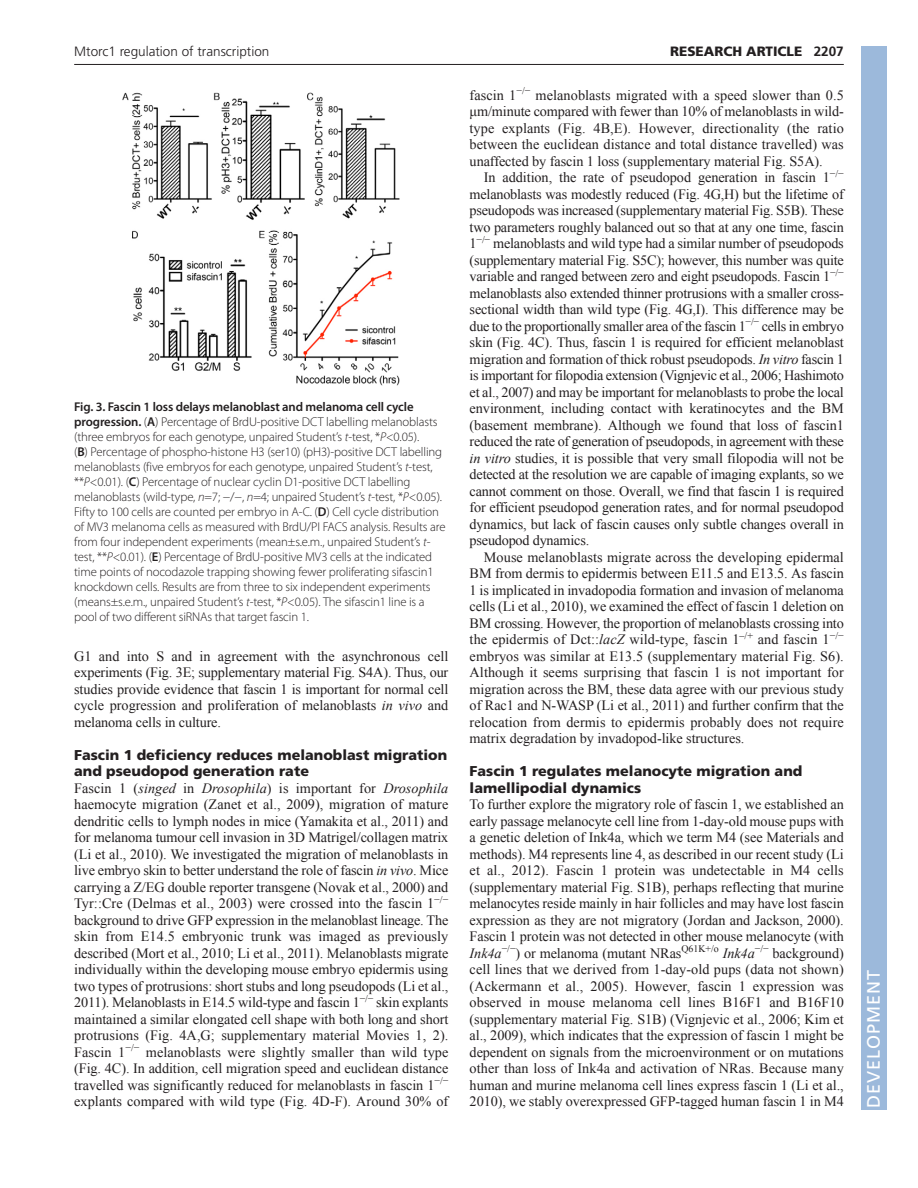
<style>
.page{position:relative;width:918px;height:1188px;background:#fff}
.page>*{position:absolute;margin:0;border:0;box-sizing:border-box;transform-origin:0 0}
.t1{font:18px "Frutiger LT Std";letter-spacing:.055em;color:#fff}
.t2{font:14.25px/16.5px "Times New Roman";letter-spacing:-.005em;color:#231f20;text-align:justify}
.t3{font:900 14.25px/16.5px "Frutiger LT Std";color:#231f20}
.t4{font:300 13.5px "Frutiger";color:#231f20}
.t5{font:900 13.5px "Frutiger LT Std";color:#231f20}
.t6{font:300 12.75px/15px "Myriad Pro";letter-spacing:-.01em;color:#231f20}
.s1{font-weight:700}
.s2{font-weight:600}
.s3{font-style:italic}
</style>
<div class="page">
<hr style="left:74px;top:64px;width:770px;height:1px;background:#231f20">
<img style="left:122px;top:92px;width:278px;height:294px">
<div style="left:861px;top:46px;width:25px;height:1064px;background:#9cb9db"></div>
<p class="t4" style="left:74px;top:46px;width:197px">Mtorc1 regulation of transcription</p>
<p class="t5" style="left:670px;top:46px;width:175px">RESEARCH ARTICLE <span class="s1">2207</span></p>
<p class="t6" style="left:74px;top:400px;width:373px"><span class="s2">Fig. 3. Fascin 1 loss delays melanoblast and melanoma cell cycle progression.</span> (<span class="s2">A</span>) Percentage of BrdU-positive DCT labelling melanoblasts (three embryos for each genotype, unpaired Student’s <span class="s3">t</span>-test, *<span class="s3">P</span>&lt;0.05).<br>(<span class="s2">B</span>) Percentage of phospho-histone H3 (ser10) (pH3)-positive DCT labelling melanoblasts (five embryos for each genotype, unpaired Student’s <span class="s3">t</span>-test, **<span class="s3">P</span>&lt;0.01). (<span class="s2">C</span>) Percentage of nuclear cyclin D1-positive DCT labelling melanoblasts (wild-type, <span class="s3">n</span>=7; −/−, <span class="s3">n</span>=4; unpaired Student’s <span class="s3">t</span>-test, *<span class="s3">P</span>&lt;0.05).<br>Fifty to 100 cells are counted per embryo in A-C. (<span class="s2">D</span>) Cell cycle distribution of MV3 melanoma cells as measured with BrdU/PI FACS analysis. Results are from four independent experiments (mean±s.e.m., unpaired Student’s <span class="s3">t&shy;</span>test, **<span class="s3">P</span>&lt;0.01). (<span class="s2">E</span>) Percentage of BrdU-positive MV3 cells at the indicated time points of nocodazole trapping showing fewer proliferating sifascin1 knockdown cells. Results are from three to six independent experiments (means±s.e.m., unpaired Student’s <span class="s3">t</span>-test, *<span class="s3">P</span>&lt;0.05). The sifascin1 line is a pool of two different siRNAs that target fascin 1.</p>
<p class="t2" style="left:74px;top:648px;width:376px">G1 and into S and in agreement with the asynchronous cell experiments (Fig. 3E; supplementary material Fig. S4A). Thus, our studies provide evidence that fascin 1 is important for normal cell cycle progression and proliferation of melanoblasts <span class="s3">in vivo</span> and melanoma cells in culture.</p>
<p class="t3" style="left:74px;top:748px;width:375px">Fascin 1 deficiency reduces melanoblast migration and pseudopod generation rate</p>
<p class="t2" style="left:74px;top:780px;width:376px">Fascin 1 (<span class="s3">singed</span> in <span class="s3">Drosophila</span>) is important for <span class="s3">Drosophila </span>haemocyte migration (Zanet et al., 2009), migration of mature dendritic cells to lymph nodes in mice (Yamakita et al., 2011) and for melanoma tumour cell invasion in 3D Matrigel/collagen matrix (Li et al., 2010). We investigated the migration of melanoblasts in live embryo skin to better understand the role of fascin <span class="s3">in vivo</span>. Mice carrying a Z/EG double reporter transgene (Novak et al., 2000) and Tyr::Cre (Delmas et al., 2003) were crossed into the fascin 1<sup>−/− </sup>background to drive GFP expression in the melanoblast lineage. The skin from E14.5 embryonic trunk was imaged as previously described (Mort et al., 2010; Li et al., 2011). Melanoblasts migrate individually within the developing mouse embryo epidermis using two types of protrusions: short stubs and long pseudopods (Li et al., 2011). Melanoblasts in E14.5 wild-type and fascin 1<sup>−/−</sup> skin explants maintained a similar elongated cell shape with both long and short protrusions (Fig. 4A,G; supplementary material Movies 1, 2).<br>Fascin 1<sup>−/−</sup> melanoblasts were slightly smaller than wild type (Fig. 4C). In addition, cell migration speed and euclidean distance travelled was significantly reduced for melanoblasts in fascin 1<sup>−/− </sup>explants compared with wild type (Fig. 4D-F). Around 30% of</p>
<p class="t2" style="left:470px;top:87px;width:376px">fascin 1<sup>−/−</sup> melanoblasts migrated with a speed slower than 0.5 μm/minute compared with fewer than 10% of melanoblasts in wild&shy;type explants (Fig. 4B,E). However, directionality (the ratio between the euclidean distance and total distance travelled) was unaffected by fascin 1 loss (supplementary material Fig. S5A).</p>
<p class="t2" style="left:470px;top:169px;width:376px;text-indent:14px">In addition, the rate of pseudopod generation in fascin 1<sup>−/− </sup>melanoblasts was modestly reduced (Fig. 4G,H) but the lifetime of pseudopods was increased (supplementary material Fig. S5B). These two parameters roughly balanced out so that at any one time, fascin 1<sup>−/−</sup> melanoblasts and wild type had a similar number of pseudopods (supplementary material Fig. S5C); however, this number was quite variable and ranged between zero and eight pseudopods. Fascin 1<sup>−/− </sup>melanoblasts also extended thinner protrusions with a smaller cross&shy;sectional width than wild type (Fig. 4G,I). This difference may be due to the proportionally smaller area of the fascin 1<sup>−/−</sup> cells in embryo skin (Fig. 4C). Thus, fascin 1 is required for efficient melanoblast migration and formation of thick robust pseudopods. <span class="s3">In vitro</span> fascin 1 is important for filopodia extension (Vignjevic et al., 2006; Hashimoto et al., 2007) and may be important for melanoblasts to probe the local environment, including contact with keratinocytes and the BM (basement membrane). Although we found that loss of fascin1 reduced the rate of generation of pseudopods, in agreement with these <span class="s3">in vitro</span> studies, it is possible that very small filopodia will not be detected at the resolution we are capable of imaging explants, so we cannot comment on those. Overall, we find that fascin 1 is required for efficient pseudopod generation rates, and for normal pseudopod dynamics, but lack of fascin causes only subtle changes overall in pseudopod dynamics.</p>
<p class="t2" style="left:470px;top:549px;width:376px;text-indent:14px">Mouse melanoblasts migrate across the developing epidermal BM from dermis to epidermis between E11.5 and E13.5. As fascin 1 is implicated in invadopodia formation and invasion of melanoma cells (Li et al., 2010), we examined the effect of fascin 1 deletion on BM crossing. However, the proportion of melanoblasts crossing into the epidermis of Dct::<span class="s3">lacZ</span> wild-type, fascin 1<sup>–/+</sup> and fascin 1<sup>−/− </sup>embryos was similar at E13.5 (supplementary material Fig. S6).<br>Although it seems surprising that fascin 1 is not important for migration across the BM, these data agree with our previous study of Rac1 and N-WASP (Li et al., 2011) and further confirm that the relocation from dermis to epidermis probably does not require matrix degradation by invadopod-like structures.</p>
<p class="t3" style="left:470px;top:764px;width:334px">Fascin 1 regulates melanocyte migration and lamellipodial dynamics</p>
<p class="t2" style="left:470px;top:796px;width:376px">To further explore the migratory role of fascin 1, we established an early passage melanocyte cell line from 1-day-old mouse pups with a genetic deletion of Ink4a, which we term M4 (see Materials and methods). M4 represents line 4, as described in our recent study (Li et al., 2012). Fascin 1 protein was undetectable in M4 cells (supplementary material Fig. S1B), perhaps reflecting that murine melanocytes reside mainly in hair follicles and may have lost fascin expression as they are not migratory (Jordan and Jackson, 2000).<br>Fascin 1 protein was not detected in other mouse melanocyte (with <span class="s3">Ink4a</span><sup>−/−</sup>) or melanoma (mutant NRas<sup>Q61K+/o</sup> <span class="s3">Ink4a</span><sup>−/−</sup> background) cell lines that we derived from 1-day-old pups (data not shown) (Ackermann et al., 2005). However, fascin 1 expression was observed in mouse melanoma cell lines B16F1 and B16F10 (supplementary material Fig. S1B) (Vignjevic et al., 2006; Kim et al., 2009), which indicates that the expression of fascin 1 might be dependent on signals from the microenvironment or on mutations other than loss of Ink4a and activation of NRas. Because many human and murine melanoma cell lines express fascin 1 (Li et al., 2010), we stably overexpressed GFP-tagged human fascin 1 in M4</p>
<p class="t1" style="left:863px;top:1108px;width:140px;rotate:-90deg">DEVELOPMENT</p>
</div>
